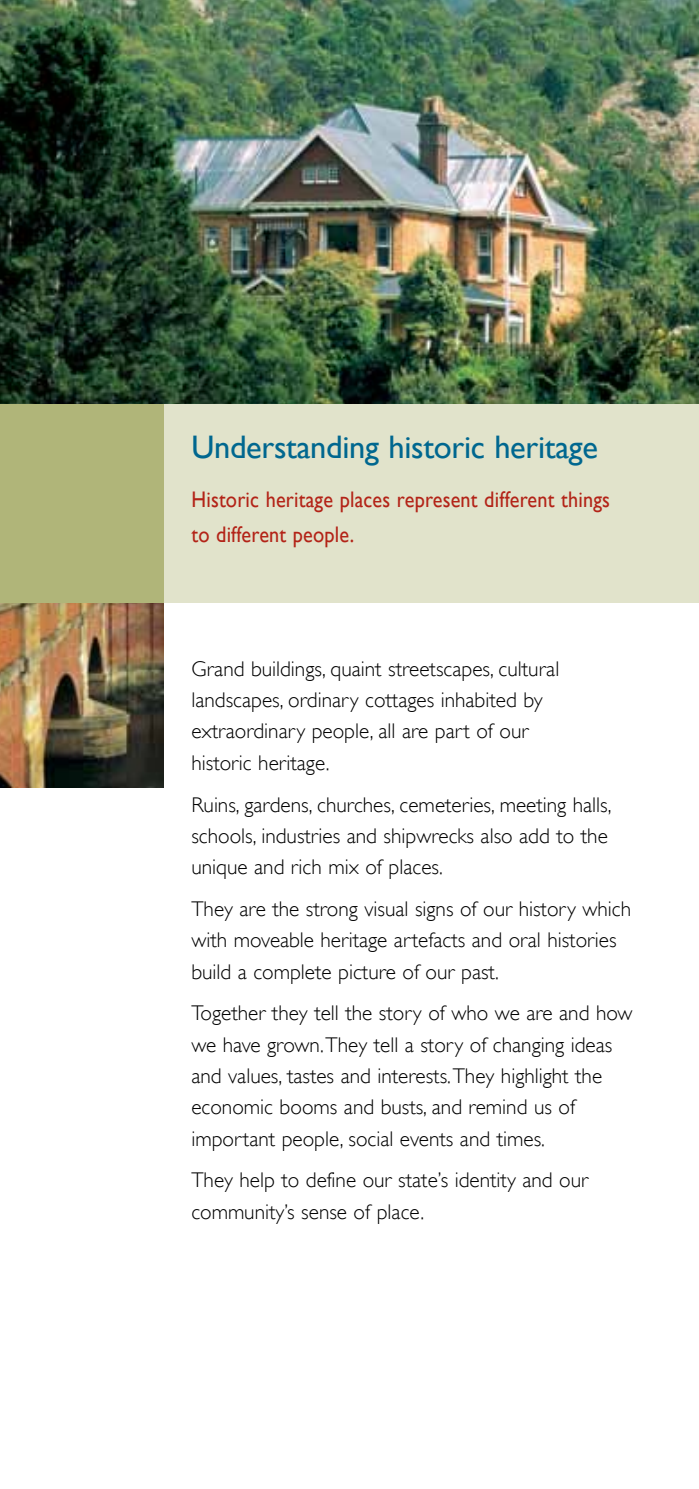
<style>
.page{position:relative;width:699px;height:1489px;background:#fff}
.page>*{position:absolute;margin:0;border:0;box-sizing:border-box;transform-origin:0 0}
.t1{font:32.5px "Gill Sans";letter-spacing:-.01em;color:#00678f}
.t2{font:22.5px/35px "Gill Sans";letter-spacing:.01em;color:#b32317;scale:.9 1}
.t3{font:300 21.25px/31.2px "Gill Sans";color:#000}
</style>
<div class="page">
<img style="left:0;top:0;width:699px;height:404px">
<img style="left:0;top:602px;width:163px;height:185px">
<div style="left:163px;top:404px;width:536px;height:198px;background:#e1e3cb"></div>
<div style="left:0;top:404px;width:163px;height:198px;background:#b0b579"></div>
<h1 class="t1" style="left:191px;top:427px;width:408px">Understanding historic heritage</h1>
<p class="t2" style="left:191px;top:481px;width:466px">Historic heritage places represent different things to different people.</p>
<p class="t3" style="left:191px;top:653px;width:369px">Grand buildings, quaint streetscapes, cultural landscapes, ordinary cottages inhabited by extraordinary people, all are part of our historic heritage.</p>
<p class="t3" style="left:191px;top:788px;width:422px">Ruins, gardens, churches, cemeteries, meeting halls, schools, industries and shipwrecks also add to the unique and rich mix of places.</p>
<p class="t3" style="left:191px;top:893px;width:441px">They are the strong visual signs of our history which with moveable heritage artefacts and oral histories build a complete picture of our past.</p>
<p class="t3" style="left:191px;top:997px;width:443px">Together they tell the story of who we are and how we have grown. They tell a story of changing ideas and values, tastes and interests. They highlight the economic booms and busts, and remind us of important people, social events and times.</p>
<p class="t3" style="left:191px;top:1164px;width:398px">They help to define our state’s identity and our community’s sense of place.</p>
</div>
